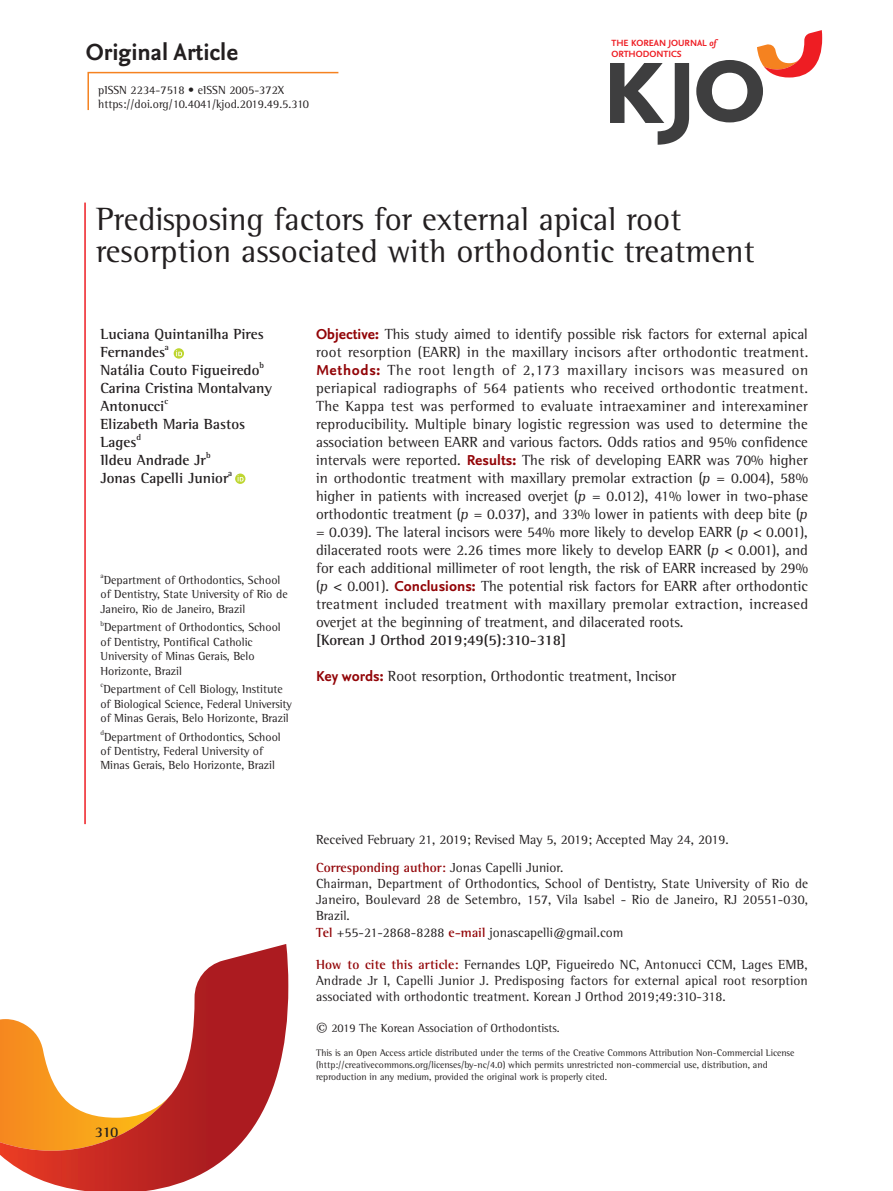
<style>
.page{position:relative;width:893px;height:1191px;background:#fff}
.page>*{position:absolute;margin:0;border:0;box-sizing:border-box;transform-origin:0 0}
.t1{font:33px/31.3px "Rotis Semi Serif Std";color:#231f20}
.t2{font:700 24.3px "Nexus Sans";color:#231f20}
.t3{font:15px/18px "Rotis Semi Serif Std";color:#231f20}
.t4{font:700 15px/18px "Rotis Semi Serif Std";color:#231f20}
.t5{font:13.5px/16.2px "Rotis Semi Serif Std";color:#231f20}
.t6{font:12px/14.4px "Rotis Semi Serif Std";color:#231f20}
.t7{font:9.75px/11.7px "Rotis Semi Serif Std";color:#231f20}
.t8{font:9.45px "Nexus Sans Bold SC";color:#ee1d23}
.t9{font:700 8.7px "Rotis Semi Serif Std";color:#231f20}
.t10{font:7.05px "Rotis Semi Serif Std";color:#231f20}
.s1{font-family:"Nexus Sans";font-weight:700;font-style:italic}
.s2{font-family:"Nexus Sans";font-weight:700;color:#920407}
.s3{font-style:italic}
.s4{font-weight:700;color:#920407}
.s5{font-family:"Minion Pro";font-size:16.5px}
</style>
<div class="page">
<svg style="left:174px;top:348px;width:10px;height:10px"></svg>
<svg style="left:176px;top:350px;width:6px;height:6px"></svg>
<svg style="left:235px;top:473px;width:10px;height:11px"></svg>
<svg style="left:238px;top:475px;width:6px;height:6px"></svg>
<hr style="left:84px;top:203px;width:2px;height:621px;background:#ee1d23">
<svg style="left:0;top:944px;width:288px;height:247px"></svg>
<svg style="left:696px;top:30px;width:126px;height:92px"></svg>
<svg style="left:610px;top:63px;width:79px;height:82px"></svg>
<svg style="left:87px;top:71px;width:252px;height:40px"></svg>
<p class="t8" style="left:611px;top:37px;width:106px">THE KOREAN JOURNAL <span class="s1">of</span></p>
<h2 class="t2" style="left:86px;top:37px;width:154px">Original Article</h2>
<p class="t8" style="left:611px;top:48px;width:72px">ORTHODONTICS</p>
<p class="t6" style="left:98px;top:82px;width:212px">pISSN 2234-7518 • eISSN 2005-372X https://doi.org/10.4041/kjod.2019.49.5.310</p>
<h1 class="t1" style="left:96px;top:203px;width:660px">Predisposing factors for external apical root resorption associated with orthodontic treatment</h1>
<p class="t4" style="left:100px;top:325px;width:165px">Luciana Quintanilha Pires<br>Fernandes</p>
<p class="t9" style="left:165px;top:342px;width:6px">a</p>
<p class="t4" style="left:100px;top:361px;width:161px">Natália Couto Figueiredo</p>
<p class="t9" style="left:259px;top:360px;width:6px">b</p>
<p class="t4" style="left:100px;top:379px;width:173px">Carina Cristina Montalvany<br>Antonucci</p>
<p class="t9" style="left:164px;top:396px;width:5px">c</p>
<p class="t4" style="left:100px;top:415px;width:146px">Elizabeth Maria Bastos<br>Lages</p>
<p class="t9" style="left:137px;top:432px;width:6px">d</p>
<p class="t4" style="left:100px;top:451px;width:107px">Ildeu Andrade Jr</p>
<p class="t9" style="left:206px;top:450px;width:6px">b</p>
<p class="t4" style="left:100px;top:469px;width:130px">Jonas Capelli Junior</p>
<p class="t9" style="left:228px;top:468px;width:6px">a</p>
<p class="t10" style="left:100px;top:571px;width:5px">a</p>
<p class="t6" style="left:100px;top:572px;width:189px">Department of Orthodontics, School of Dentistry, State University of Rio de<br>Janeiro, Rio de Janeiro, Brazil</p>
<p class="t10" style="left:100px;top:619px;width:5px">b</p>
<p class="t6" style="left:100px;top:620px;width:182px;text-indent:4px">Department of Orthodontics, School of Dentistry, Pontifical Catholic<br>University of Minas Gerais, Belo<br>Horizonte, Brazil</p>
<p class="t10" style="left:100px;top:681px;width:4px">c</p>
<p class="t6" style="left:100px;top:682px;width:193px">Department of Cell Biology, Institute of Biological Science, Federal University of Minas Gerais, Belo Horizonte, Brazil</p>
<p class="t10" style="left:100px;top:728px;width:5px">d</p>
<p class="t6" style="left:100px;top:729px;width:182px;text-indent:4px">Department of Orthodontics, School of Dentistry, Federal University of<br>Minas Gerais, Belo Horizonte, Brazil</p>
<p class="t3" style="left:316px;top:325px;width:496px"><span class="s2">Objective:</span> This study aimed to identify possible risk factors for external apical root resorption (EARR) in the maxillary incisors after orthodontic treatment.<br><span class="s2">Methods:</span> The root length of 2,173 maxillary incisors was measured on periapical radiographs of 564 patients who received orthodontic treatment.<br>The Kappa test was performed to evaluate intraexaminer and interexaminer reproducibility. Multiple binary logistic regression was used to determine the association between EARR and various factors. Odds ratios and 95% confidence intervals were reported. <span class="s2">Results:</span> The risk of developing EARR was 70% higher in orthodontic treatment with maxillary premolar extraction (<span class="s3">p</span> = 0.004), 58% higher in patients with increased overjet (<span class="s3">p</span> = 0.012), 41% lower in two-phase orthodontic treatment (<span class="s3">p</span> = 0.037), and 33% lower in patients with deep bite (<span class="s3">p </span>= 0.039). The lateral incisors were 54% more likely to develop EARR (<span class="s3">p</span> &lt; 0.001), dilacerated roots were 2.26 times more likely to develop EARR (<span class="s3">p</span> &lt; 0.001), and for each additional millimeter of root length, the risk of EARR increased by 29% (<span class="s3">p</span> &lt; 0.001). <span class="s2">Conclusions:</span> The potential risk factors for EARR after orthodontic treatment included treatment with maxillary premolar extraction, increased overjet at the beginning of treatment, and dilacerated roots.</p>
<p class="t4" style="left:316px;top:631px;width:251px">[Korean J Orthod 2019;49(5):310-318]</p>
<p class="t3" style="left:316px;top:667px;width:362px"><span class="s2">Key words:</span> Root resorption, Orthodontic treatment, Incisor</p>
<p class="t4" style="left:95px;top:1122px;width:25px">310</p>
<p class="t5" style="left:316px;top:825px;width:414px;line-height:28px">Received February 21, 2019; Revised May 5, 2019; Accepted May 24, 2019.<br><span class="s4">Corresponding author:</span> Jonas Capelli Junior.</p>
<p class="t5" style="left:316px;top:875px;width:494px">Chairman, Department of Orthodontics, School of Dentistry, State University of Rio de Janeiro, Boulevard 28 de Setembro, 157, Vila Isabel - Rio de Janeiro, RJ 20551-030, Brazil.<br><span class="s4">Tel</span> +55-21-2868-8288 <span class="s4">e-mail</span> jonascapelli@gmail.com</p>
<p class="t5" style="left:316px;top:956px;width:493px;text-align:justify"><span class="s4">How to cite this article:</span> Fernandes LQP, Figueiredo NC, Antonucci CCM, Lages EMB, Andrade Jr I, Capelli Junior J. Predisposing factors for external apical root resorption associated with orthodontic treatment. Korean J Orthod 2019;49:310-318.</p>
<p class="t6" style="left:316px;top:1020px;width:245px"><span class="s5">©</span> 2019 The Korean Association of Orthodontists.</p>
<p class="t7" style="left:316px;top:1047px;width:480px">This is an Open Access article distributed under the terms of the Creative Commons Attribution Non-Commercial License (http://creativecommons.org/licenses/by-nc/4.0) which permits unrestricted non-commercial use, distribution, and reproduction in any medium, provided the original work is properly cited.</p>
</div>
